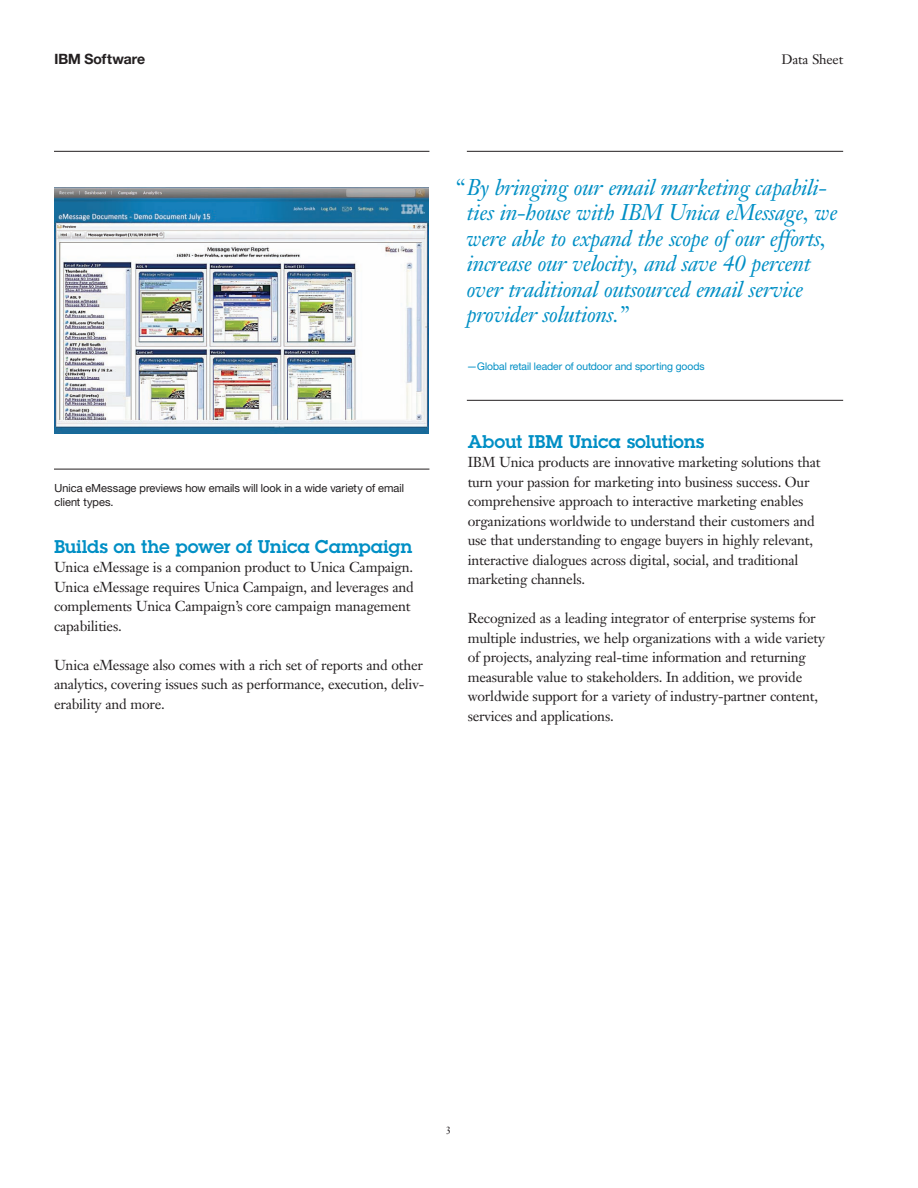
<style>
.page{position:relative;width:918px;height:1188px;background:#fff}
.page>*{position:absolute;margin:0;border:0;box-sizing:border-box;transform-origin:0 0}
.t1{font:italic 22.5px/25.5px "Janson Text LT Pro";letter-spacing:-.015em;color:#008fc5}
.t2{font:600 18px "Lubalinfor IBM";color:#008fc5}
.t3{font:14.25px/19.5px "Janson Text LT Pro";letter-spacing:-.015em;color:#231f20}
.t4{font:700 14.25px "Helv Neuefor IBM";color:#231f20}
.t5{font:13.5px "Janson Text LT Pro";letter-spacing:-.015em;color:#231f20}
.t6{font:11.25px/13.5px "Helv Neuefor IBM";color:#231f20}
.t7{font:10.5px "Helv Neuefor IBM";color:#008fc5}
.t8{font:10.5px "Janson Text LT Pro";color:#231f20}
</style>
<div class="page">
<img style="left:54px;top:187px;width:374px;height:246px">
<hr style="left:467px;top:151px;width:376px;height:1px;background:#231f20">
<hr style="left:467px;top:400px;width:376px;height:1px;background:#231f20">
<hr style="left:54px;top:151px;width:375px;height:1px;background:#231f20">
<hr style="left:54px;top:469px;width:375px;height:1px;background:#231f20">
<p class="t4" style="left:54px;top:54px;width:92px">IBM Software</p>
<p class="t5" style="left:781px;top:54px;width:63px">Data Sheet</p>
<p class="t6" style="left:55px;top:482px;width:351px">Unica eMessage previews how emails will look in a wide variety of email client types.</p>
<h2 class="t2" style="left:54px;top:540px;width:360px">Builds on the power of Unica Campaign</h2>
<p class="t3" style="left:54px;top:559px;width:361px">Unica eMessage is a companion product to Unica Campaign.<br>Unica eMessage requires Unica Campaign, and leverages and complements Unica Campaign’s core campaign management capabilities.</p>
<p class="t3" style="left:54px;top:657px;width:372px;text-align:justify">Unica eMessage also comes with a rich set of reports and other analytics, covering issues such as performance, execution, deliv&shy;erability and more.</p>
<p class="t1" style="left:467px;top:177px;width:372px;text-indent:-13px">“By bringing our email marketing capabili&shy;ties in-house with IBM Unica eMessage, we were able to expand the scope of our efforts, increase our velocity, and save 40 percent over traditional outsourced email service provider solutions.”</p>
<p class="t7" style="left:467px;top:362px;width:239px">—Global retail leader of outdoor and sporting goods</p>
<h2 class="t2" style="left:468px;top:435px;width:238px">About IBM Unica solutions</h2>
<p class="t3" style="left:468px;top:454px;width:354px">IBM Unica products are innovative marketing solutions that turn your passion for marketing into business success. Our comprehensive approach to interactive marketing enables organizations worldwide to understand their customers and use that understanding to engage buyers in highly relevant, interactive dialogues across digital, social, and traditional marketing channels.</p>
<p class="t3" style="left:468px;top:610px;width:359px">Recognized as a leading integrator of enterprise systems for multiple industries, we help organizations with a wide variety of projects, analyzing real-time information and returning measurable value to stakeholders. In addition, we provide worldwide support for a variety of industry-partner content, services and applications.</p>
<p class="t8" style="left:446px;top:1126px;width:7px">3</p>
</div>
